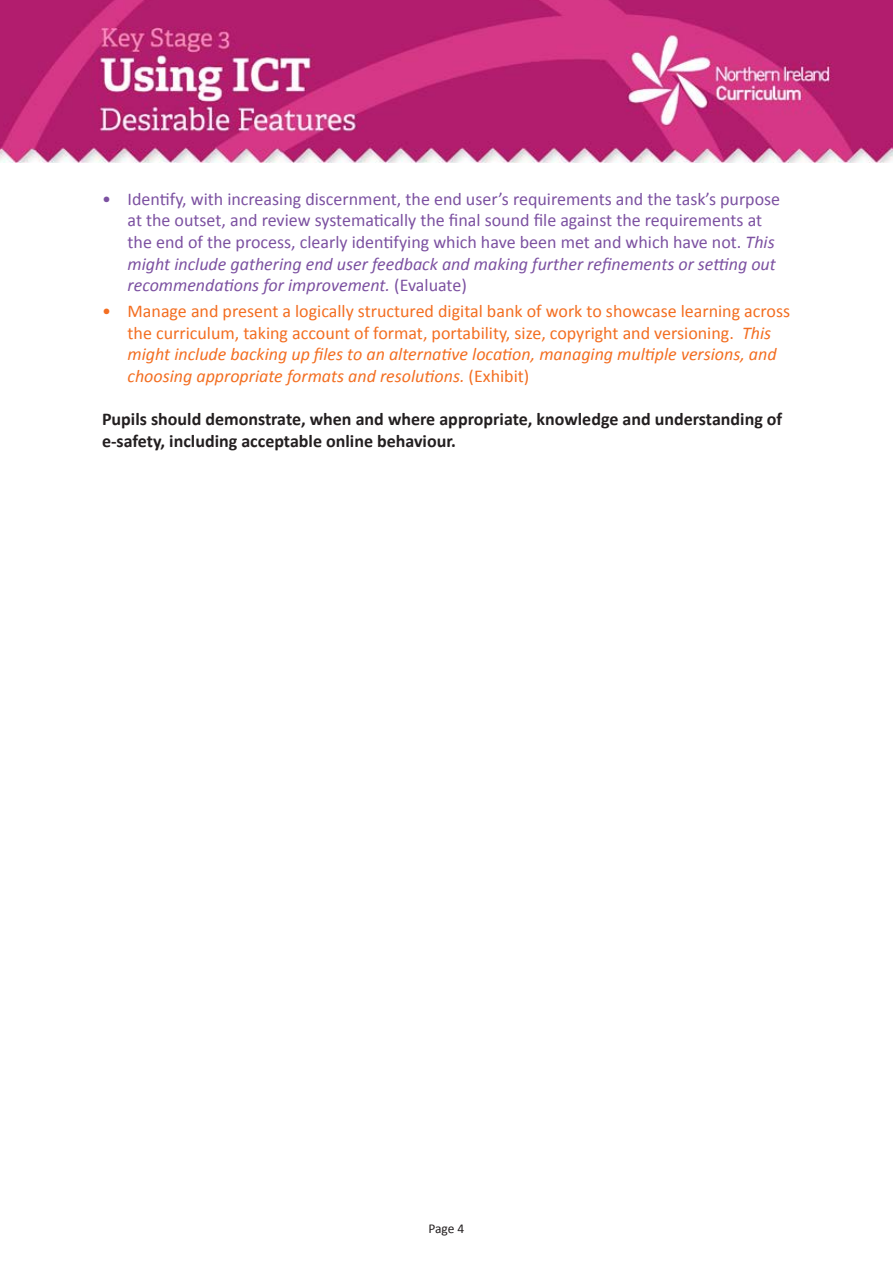
<style>
.page{position:relative;width:893px;height:1263px;background:#fff}
.page>*{position:absolute;margin:0;border:0;box-sizing:border-box;transform-origin:0 0}
.t1{font:18px/21.6px "Calibri";color:#7c51a1}
.t2{font:18px/21.6px "Calibri";color:#f36e21}
.t3{font:700 18px/21.6px "Calibri";color:#231f20}
.t4{font:13.5px "Calibri";color:#231f20}
.s1{font-style:italic}
</style>
<div class="page">
<img style="left:0;top:0;width:893px;height:162px">
<p class="t1" style="left:128px;top:188px;width:654px;text-indent:-26px">• Identify, with increasing discernment, the end user’s requirements and the task’s purpose at the outset, and review systematically the final sound file against the requirements at the end of the process, clearly identifying which have been met and which have not. <span class="s1">This might include gathering end user feedback and making further refinements or setting out recommendations for improvement.</span> (Evaluate)</p>
<p class="t2" style="left:128px;top:300px;width:664px;text-indent:-26px">• Manage and present a logically structured digital bank of work to showcase learning across the curriculum, taking account of format, portability, size, copyright and versioning. <span class="s1">This might include backing up files to an alternative location, managing multiple versions, and choosing appropriate formats and resolutions.</span> (Exhibit)</p>
<p class="t3" style="left:102px;top:408px;width:682px">Pupils should demonstrate, when and where appropriate, knowledge and understanding of e-safety, including acceptable online behaviour.</p>
<p class="t4" style="left:428px;top:1220px;width:38px">Page 4</p>
</div>
